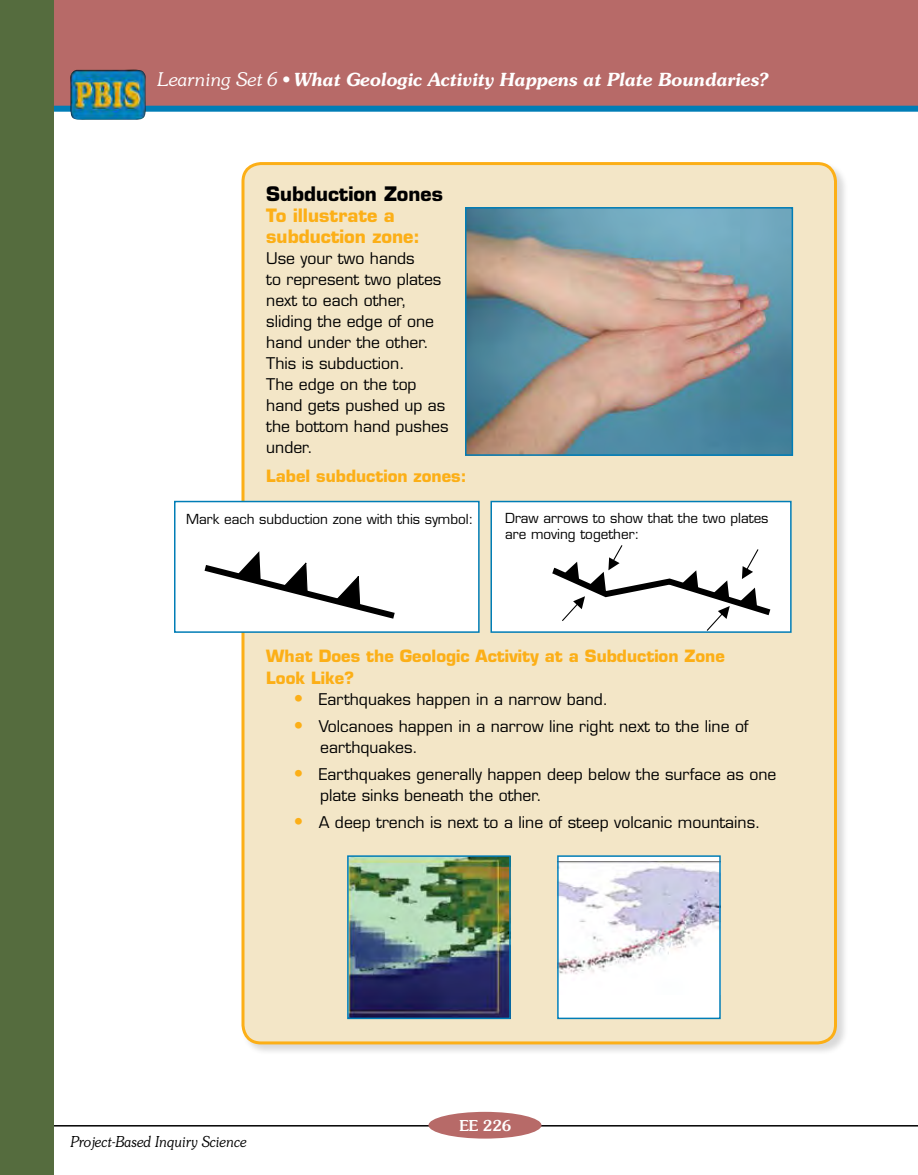
<style>
.page{position:relative;width:918px;height:1175px;background:#fff}
.page>*{position:absolute;margin:0;border:0;box-sizing:border-box;transform-origin:0 0}
.t1{font:700 19.5px "Eurostile";color:#000}
.t2{font:italic 600 18px "Souvenir";letter-spacing:-.015em;color:#fff}
.t3{font:700 18px/21px "Eurostile";color:#fcaf17}
.t4{font:700 16.5px/22.5px "Eurostile";color:#fcaf17}
.t5{font:15.75px/21px "Eurostile";color:#000}
.t6{font:italic 300 15px "Souvenir";letter-spacing:-.01em;color:#000;scale:.9 1}
.t7{font:500 15px "Souvenir";color:#fff}
.t8{font:13.5px/16.2px "Eurostile";color:#000}
.s1{font-weight:300;font-size:18.75px}
.s2{font-weight:700;font-size:18px;color:#fcaf17}
</style>
<div class="page">
<div style="left:0;top:0;width:918px;height:109px;background:#b76a68"></div>
<div style="left:14px;top:106px;width:904px;height:6px;background:#007db6"></div>
<img style="left:70px;top:70px;width:77px;height:50px">
<hr style="left:0;top:1125px;width:918px;height:1px;background:#000">
<div style="left:0;top:0;width:54px;height:1174px;background:#556c3e"></div>
<div style="left:428px;top:1111px;width:114px;height:27px;background:#b76a68;border-radius:50%"></div>
<div style="left:241px;top:161px;width:613px;height:899px;background:#000;opacity:.15"></div>
<div style="left:243px;top:164px;width:593px;height:878px;background:#f3e6c7;border-radius:18px"></div>
<div style="left:242px;top:162px;width:595px;height:882px;border:3px solid #fcaf17;border-radius:18px"></div>
<img style="left:468px;top:210px;width:322px;height:243px">
<div style="left:465px;top:207px;width:328px;height:249px;border:2px solid #007db6"></div>
<div style="left:498px;top:501px;width:293px;height:131px;background:#fff"></div>
<svg style="left:552px;top:545px;width:219px;height:85px"></svg>
<div style="left:490px;top:501px;width:302px;height:132px;border:2px solid #007db6"></div>
<img style="left:350px;top:858px;width:158px;height:158px">
<div style="left:347px;top:855px;width:164px;height:164px;border:2px solid #007db6"></div>
<div style="left:558px;top:856px;width:162px;height:162px;background:#fff"></div>
<img style="left:560px;top:861px;width:158px;height:113px">
<div style="left:557px;top:855px;width:164px;height:164px;border:2px solid #007db6"></div>
<div style="left:180px;top:504px;width:297px;height:128px;background:#fff"></div>
<svg style="left:204px;top:551px;width:191px;height:68px"></svg>
<div style="left:174px;top:501px;width:306px;height:132px;border:2px solid #007db6"></div>
<p class="t2" style="left:157px;top:68px;width:612px"><span class="s1">Learning Set 6</span> • What Geologic Activity Happens at Plate Boundaries?</p>
<p class="t1" style="left:266px;top:182px;width:178px">Subduction Zones</p>
<p class="t3" style="left:266px;top:205px;width:155px">To illustrate a subduction zone:</p>
<p class="t5" style="left:266px;top:248px;width:184px">Use your two hands<br>to represent two plates next to each other, sliding the edge of one hand under the other.<br>This is subduction.<br>The edge on the top hand gets pushed up as the bottom hand pushes under.</p>
<p class="t4" style="left:266px;top:464px;width:202px">Label subduction zones:</p>
<p class="t8" style="left:186px;top:511px;width:289px">Mark each subduction zone with this symbol:</p>
<p class="t8" style="left:505px;top:510px;width:265px">Draw arrows to show that the two plates are moving together:</p>
<p class="t4" style="left:266px;top:644px;width:460px">What Does the Geologic Activity at a Subduction Zone<br>Look Like?</p>
<p class="t5" style="left:293px;top:689px;width:317px"><span class="s2">•</span> Earthquakes happen in a narrow band.</p>
<p class="t5" style="left:320px;top:716px;width:430px;text-indent:-27px"><span class="s2">•</span> Volcanoes happen in a narrow line right next to the line of earthquakes.</p>
<p class="t5" style="left:320px;top:764px;width:458px;text-indent:-27px"><span class="s2">•</span> Earthquakes generally happen deep below the surface as one plate sinks beneath the other.</p>
<p class="t5" style="left:293px;top:812px;width:469px"><span class="s2">•</span> A deep trench is next to a line of steep volcanic mountains.</p>
<p class="t6" style="left:70px;top:1132px;width:198px">Project-Based Inquiry Science</p>
<p class="t7" style="left:460px;top:1116px;width:53px">EE 226</p>
</div>
